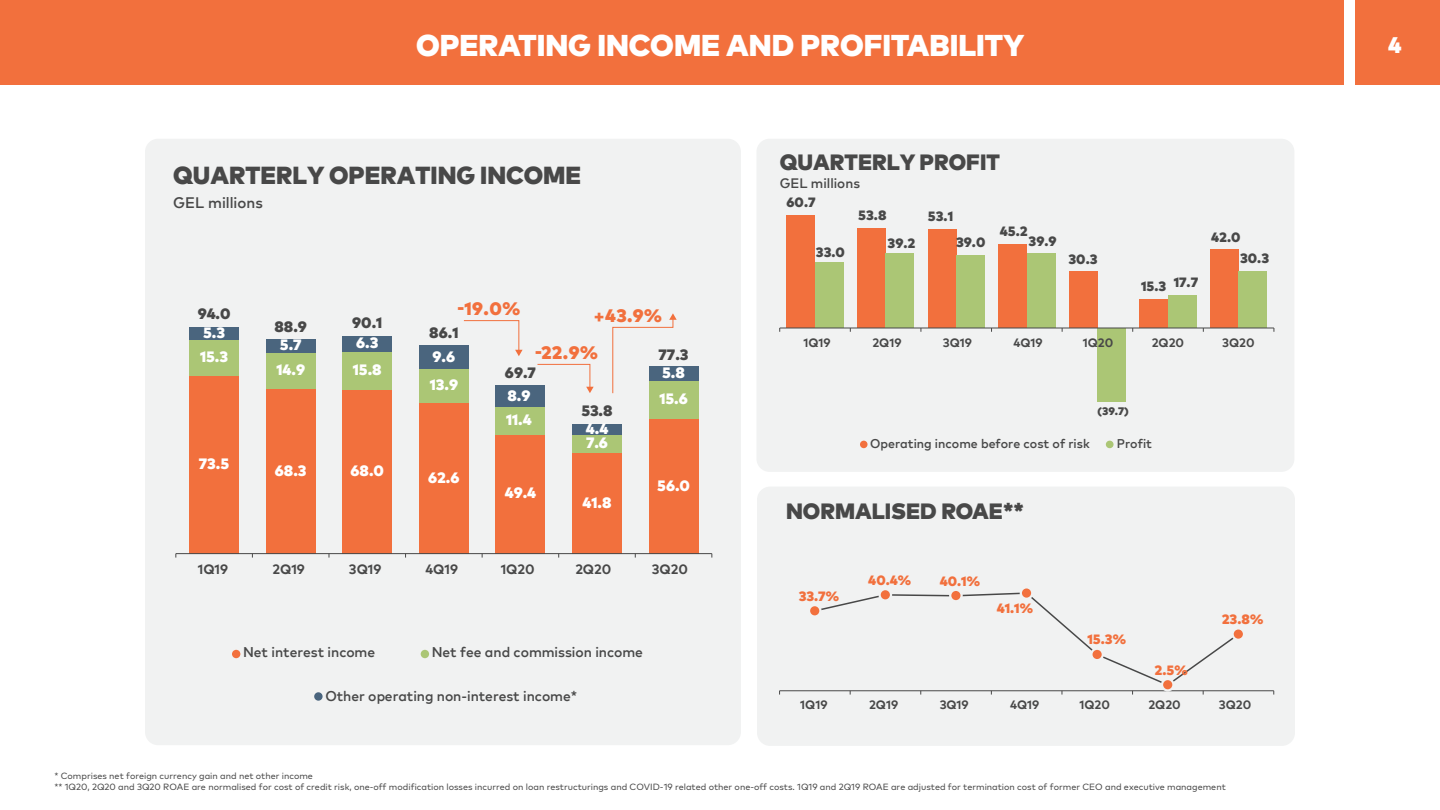
<style>
.page{position:relative;width:1440px;height:810px;background:#fff}
.page>*{position:absolute;margin:0;border:0;box-sizing:border-box;transform-origin:0 0}
.t1{font:900 30px "BOG2018";color:#fff}
.t2{font:900 24.6px "BOG2018";color:#484848}
.t3{font:900 22.5px "BOG2018";color:#fff}
.t4{font:900 22.05px "BOG2018";color:#484848}
.t5{font:900 18px/37px "BOG2018";color:#f2703d}
.t6{font:900 15px "BOG2018";color:#fff}
.t7{font:900 15px "BOG2018";color:#484848}
.t8{font:600 14.92px "BOG2017";letter-spacing:.005em;color:#484848}
.t9{font:600 13.8px "BOG2018";letter-spacing:-.005em;color:#484848}
.t10{font:700 13.5px "BOG2018";color:#484848}
.t11{font:900 13.42px "BOG2018";color:#484848}
.t12{font:900 13.42px "BOG2018";color:#f2703d}
.t13{font:600 13.35px "BOG2017";letter-spacing:.005em;color:#484848}
.t14{font:600 12.38px "BOG2018";color:#484848}
.t15{font:700 12.08px "BOG2018";color:#484848}
.t16{font:900 10.95px "BOG2018";color:#484848}
.t17{font:500 9px/10.8px "BOG2017";color:#484848}
</style>
<div class="page">
<div style="left:0;top:0;width:1343px;height:85px;background:#f2703d"></div>
<div style="left:1355px;top:0;width:85px;height:85px;background:#f2703d"></div>
<div style="left:756px;top:139px;width:538px;height:333px;background:#f1f2f2;border-radius:13px"></div>
<div style="left:787px;top:215px;width:28px;height:113px;background:#f2703d"></div>
<div style="left:857px;top:228px;width:29px;height:100px;background:#f2703d"></div>
<div style="left:928px;top:229px;width:28px;height:99px;background:#f2703d"></div>
<div style="left:999px;top:244px;width:28px;height:84px;background:#f2703d"></div>
<div style="left:1069px;top:272px;width:29px;height:56px;background:#f2703d"></div>
<div style="left:1140px;top:300px;width:28px;height:28px;background:#f2703d"></div>
<div style="left:1210px;top:250px;width:29px;height:78px;background:#f2703d"></div>
<div style="left:815px;top:263px;width:28px;height:65px;background:#abc675"></div>
<div style="left:886px;top:253px;width:28px;height:75px;background:#abc675"></div>
<div style="left:956px;top:256px;width:29px;height:72px;background:#abc675"></div>
<div style="left:1027px;top:254px;width:28px;height:74px;background:#abc675"></div>
<div style="left:1098px;top:328px;width:28px;height:74px;background:#abc675"></div>
<div style="left:1168px;top:295px;width:28px;height:33px;background:#abc675"></div>
<div style="left:1239px;top:272px;width:28px;height:56px;background:#abc675"></div>
<hr style="left:780px;top:328px;width:494px;height:1px;background:#484848">
<div style="left:860px;top:441px;width:8px;height:7px;background:#f2703d;border-radius:4px"></div>
<div style="left:1106px;top:441px;width:8px;height:7px;background:#abc675;border-radius:4px"></div>
<div style="left:145px;top:139px;width:596px;height:606px;background:#f1f2f2;border-radius:13px"></div>
<div style="left:189px;top:376px;width:50px;height:178px;background:#f2703d"></div>
<div style="left:266px;top:389px;width:49px;height:165px;background:#f2703d"></div>
<div style="left:343px;top:389px;width:49px;height:165px;background:#f2703d"></div>
<div style="left:419px;top:402px;width:50px;height:152px;background:#f2703d"></div>
<div style="left:496px;top:434px;width:49px;height:120px;background:#f2703d"></div>
<div style="left:572px;top:453px;width:50px;height:101px;background:#f2703d"></div>
<div style="left:649px;top:419px;width:49px;height:135px;background:#f2703d"></div>
<div style="left:189px;top:339px;width:50px;height:37px;background:#abc675"></div>
<div style="left:266px;top:353px;width:49px;height:36px;background:#abc675"></div>
<div style="left:343px;top:351px;width:49px;height:38px;background:#abc675"></div>
<div style="left:419px;top:369px;width:50px;height:33px;background:#abc675"></div>
<div style="left:496px;top:407px;width:49px;height:27px;background:#abc675"></div>
<div style="left:572px;top:434px;width:50px;height:19px;background:#abc675"></div>
<div style="left:649px;top:381px;width:49px;height:38px;background:#abc675"></div>
<div style="left:189px;top:327px;width:50px;height:12px;background:#4a657e"></div>
<div style="left:266px;top:339px;width:49px;height:14px;background:#4a657e"></div>
<div style="left:343px;top:336px;width:49px;height:15px;background:#4a657e"></div>
<div style="left:419px;top:346px;width:50px;height:23px;background:#4a657e"></div>
<div style="left:496px;top:385px;width:49px;height:22px;background:#4a657e"></div>
<div style="left:572px;top:424px;width:50px;height:10px;background:#4a657e"></div>
<div style="left:649px;top:367px;width:49px;height:14px;background:#4a657e"></div>
<hr style="left:176px;top:553px;width:536px;height:1px;background:#484848">
<div style="left:232px;top:650px;width:8px;height:8px;background:#f2703d;border-radius:4px"></div>
<div style="left:421px;top:650px;width:8px;height:8px;background:#abc675;border-radius:4px"></div>
<div style="left:314px;top:692px;width:9px;height:9px;background:#4a657e;border-radius:4px"></div>
<svg style="left:612px;top:313px;width:65px;height:81px"></svg>
<svg style="left:537px;top:364px;width:57px;height:29px"></svg>
<svg style="left:463px;top:320px;width:60px;height:36px"></svg>
<div style="left:757px;top:487px;width:538px;height:259px;background:#f1f2f2;border-radius:13px"></div>
<hr style="left:780px;top:690px;width:494px;height:1px;background:#484848">
<svg style="left:808px;top:588px;width:437px;height:107px"></svg>
<h1 class="t1" style="left:416px;top:23px;width:610px">OPERATING INCOME AND PROFITABILITY</h1>
<h3 class="t3" style="left:1388px;top:28px;width:15px">4</h3>
<h2 class="t2" style="left:173px;top:157px;width:410px">QUARTERLY OPERATING INCOME</h2>
<h3 class="t8" style="left:173px;top:191px;width:91px">GEL millions</h3>
<h3 class="t7" style="left:198px;top:302px;width:34px">94.0</h3>
<h3 class="t6" style="left:203px;top:321px;width:24px">5.3</h3>
<h3 class="t6" style="left:200px;top:346px;width:30px">15.3</h3>
<h3 class="t7" style="left:274px;top:315px;width:34px">88.9</h3>
<h3 class="t7" style="left:352px;top:312px;width:32px">90.1</h3>
<h3 class="t6" style="left:280px;top:334px;width:23px">5.7</h3>
<h3 class="t6" style="left:356px;top:332px;width:24px">6.3</h3>
<h3 class="t6" style="left:276px;top:359px;width:30px">14.9</h3>
<h3 class="t6" style="left:353px;top:358px;width:30px">15.8</h3>
<h3 class="t5" style="left:457px;top:289px;width:64px">-19.0%</h3>
<h3 class="t7" style="left:429px;top:322px;width:31px">86.1</h3>
<h3 class="t6" style="left:433px;top:345px;width:24px">9.6</h3>
<h3 class="t5" style="left:535px;top:296px;width:128px;text-indent:59px">+43.9% -22.9%</h3>
<h3 class="t7" style="left:659px;top:343px;width:31px">77.3</h3>
<h3 class="t6" style="left:430px;top:374px;width:30px">13.9</h3>
<h3 class="t7" style="left:505px;top:361px;width:32px">69.7</h3>
<h3 class="t6" style="left:507px;top:384px;width:25px">8.9</h3>
<h3 class="t6" style="left:506px;top:409px;width:27px">11.4</h3>
<h3 class="t7" style="left:581px;top:399px;width:33px">53.8</h3>
<h3 class="t6" style="left:586px;top:417px;width:24px">4.4</h3>
<h3 class="t6" style="left:662px;top:362px;width:24px">5.8</h3>
<h3 class="t6" style="left:659px;top:388px;width:30px">15.6</h3>
<h3 class="t6" style="left:586px;top:432px;width:23px">7.6</h3>
<h3 class="t6" style="left:199px;top:453px;width:32px">73.5</h3>
<h3 class="t6" style="left:275px;top:459px;width:33px">68.3</h3>
<h3 class="t6" style="left:351px;top:460px;width:35px">68.0</h3>
<h3 class="t6" style="left:428px;top:466px;width:33px">62.6</h3>
<h3 class="t6" style="left:505px;top:482px;width:33px">49.4</h3>
<h3 class="t6" style="left:582px;top:491px;width:31px">41.8</h3>
<h3 class="t6" style="left:657px;top:474px;width:34px">56.0</h3>
<h3 class="t10" style="left:198px;top:559px;width:32px">1Q19</h3>
<h3 class="t10" style="left:272px;top:559px;width:34px">2Q19</h3>
<h3 class="t10" style="left:349px;top:559px;width:34px">3Q19</h3>
<h3 class="t10" style="left:425px;top:559px;width:34px">4Q19</h3>
<h3 class="t10" style="left:501px;top:559px;width:36px">1Q20</h3>
<h3 class="t10" style="left:575px;top:559px;width:38px">2Q20</h3>
<h3 class="t10" style="left:652px;top:559px;width:38px">3Q20</h3>
<h3 class="t9" style="left:243px;top:643px;width:133px">Net interest income</h3>
<h3 class="t9" style="left:432px;top:643px;width:213px">Net fee and commission income</h3>
<h3 class="t9" style="left:325px;top:686px;width:253px">Other operating non-interest income*</h3>
<h3 class="t4" style="left:780px;top:145px;width:222px">QUARTERLY PROFIT</h3>
<h3 class="t13" style="left:780px;top:173px;width:82px">GEL millions</h3>
<h3 class="t11" style="left:787px;top:192px;width:30px">60.7</h3>
<h3 class="t11" style="left:816px;top:242px;width:30px">33.0</h3>
<h3 class="t11" style="left:858px;top:205px;width:30px">53.8</h3>
<h3 class="t11" style="left:928px;top:206px;width:27px">53.1</h3>
<h3 class="t11" style="left:1000px;top:221px;width:29px">45.2</h3>
<h3 class="t11" style="left:888px;top:233px;width:29px">39.2</h3>
<h3 class="t11" style="left:956px;top:233px;width:31px">39.0</h3>
<h3 class="t11" style="left:1029px;top:231px;width:30px">39.9</h3>
<h3 class="t11" style="left:1069px;top:249px;width:30px">30.3</h3>
<h3 class="t11" style="left:1174px;top:272px;width:26px">17.7</h3>
<h3 class="t11" style="left:1141px;top:277px;width:27px">15.3</h3>
<h3 class="t11" style="left:1211px;top:227px;width:31px">42.0</h3>
<h3 class="t11" style="left:1240px;top:249px;width:30px">30.3</h3>
<h3 class="t15" style="left:804px;top:333px;width:29px">1Q19</h3>
<h3 class="t15" style="left:872px;top:333px;width:31px">2Q19</h3>
<h3 class="t15" style="left:943px;top:333px;width:31px">3Q19</h3>
<h3 class="t15" style="left:1013px;top:333px;width:31px">4Q19</h3>
<h3 class="t15" style="left:1083px;top:333px;width:32px">1Q20</h3>
<h3 class="t15" style="left:1152px;top:333px;width:34px">2Q20</h3>
<h3 class="t15" style="left:1222px;top:333px;width:34px">3Q20</h3>
<p class="t16" style="left:1097px;top:403px;width:33px">(39.7)</p>
<h3 class="t14" style="left:870px;top:435px;width:221px">Operating income before cost of risk</h3>
<h3 class="t14" style="left:1117px;top:435px;width:37px">Profit</h3>
<h3 class="t4" style="left:786px;top:495px;width:239px">NORMALISED ROAE**</h3>
<h3 class="t12" style="left:799px;top:586px;width:42px">33.7%</h3>
<h3 class="t12" style="left:868px;top:570px;width:44px">40.4%</h3>
<h3 class="t12" style="left:940px;top:571px;width:42px">40.1%</h3>
<h3 class="t12" style="left:997px;top:598px;width:38px">41.1%</h3>
<h3 class="t12" style="left:1088px;top:629px;width:40px">15.3%</h3>
<h3 class="t12" style="left:1155px;top:660px;width:34px">2.5%</h3>
<h3 class="t12" style="left:1222px;top:609px;width:43px">23.8%</h3>
<h3 class="t15" style="left:800px;top:696px;width:29px">1Q19</h3>
<h3 class="t15" style="left:869px;top:696px;width:31px">2Q19</h3>
<h3 class="t15" style="left:940px;top:696px;width:31px">3Q19</h3>
<h3 class="t15" style="left:1010px;top:696px;width:31px">4Q19</h3>
<h3 class="t15" style="left:1080px;top:696px;width:32px">1Q20</h3>
<h3 class="t15" style="left:1148px;top:696px;width:34px">2Q20</h3>
<h3 class="t15" style="left:1219px;top:696px;width:34px">3Q20</h3>
<p class="t17" style="left:54px;top:769px;width:1173px">* Comprises net foreign currency gain and net other income<br>** 1Q20, 2Q20 and 3Q20 ROAE are normalised for cost of credit risk, one-off modification losses incurred on loan restructurings and COVID-19 related other one-off costs. 1Q19 and 2Q19 ROAE are adjusted for termination cost of former CEO and executive management</p>
</div>
